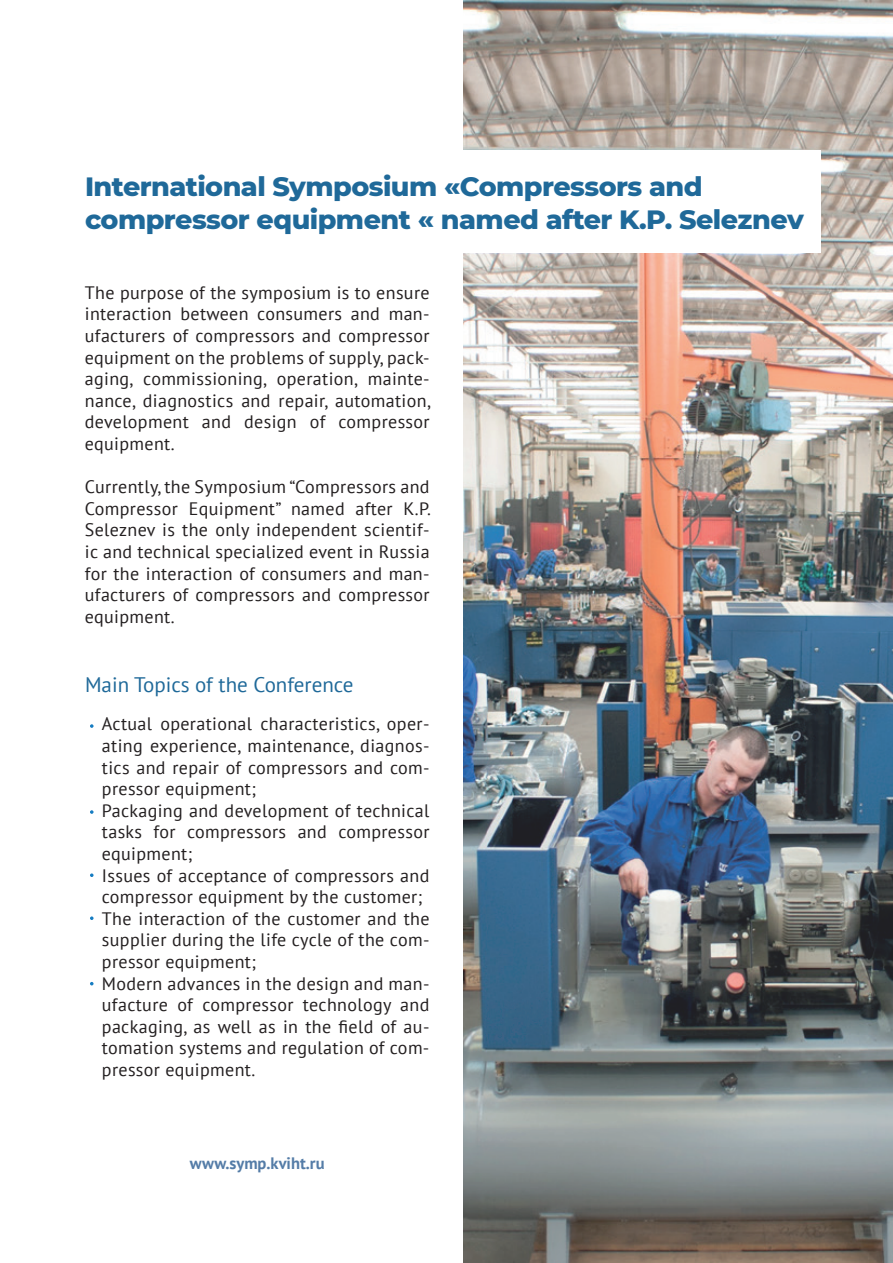
<style>
.page{position:relative;width:893px;height:1263px;background:#fff}
.page>*{position:absolute;margin:0;border:0;box-sizing:border-box;transform-origin:0 0}
.t1{font:800 27px/32.4px "Montserrat";letter-spacing:-.02em;color:#1f6999}
.t2{font:21px "PT Sans";color:#1f6999}
.t3{font:18px/21.6px "PT Sans";letter-spacing:.02em;color:#231f20;text-align:justify}
.t4{font:700 16.5px "PT Sans";color:#547ca7}
</style>
<div class="page">
<svg style="left:90px;top:724px;width:4px;height:4px"></svg>
<svg style="left:90px;top:810px;width:4px;height:4px"></svg>
<svg style="left:90px;top:873px;width:4px;height:4px"></svg>
<svg style="left:90px;top:916px;width:4px;height:4px"></svg>
<svg style="left:90px;top:982px;width:4px;height:3px"></svg>
<img style="left:463px;top:0;width:430px;height:1263px">
<div style="left:85px;top:151px;width:736px;height:102px;background:#fff"></div>
<h1 class="t1" style="left:85px;top:169px;width:720px">International Symposium «Compressors and compressor equipment « named after K.P. Seleznev</h1>
<p class="t3" style="left:85px;top:281px;width:348px">The purpose of the symposium is to ensure interaction between consumers and man&shy;ufacturers of compressors and compressor equipment on the problems of supply, pack&shy;aging, commissioning, operation, mainte&shy;nance, diagnostics and repair, automation, development and design of compressor equipment.</p>
<p class="t3" style="left:85px;top:476px;width:348px">Currently, the Symposium “Compressors and Compressor Equipment” named after K.P.<br>Seleznev is the only independent scientif&shy;ic and technical specialized event in Russia for the interaction of consumers and man&shy;ufacturers of compressors and compressor equipment.</p>
<p class="t2" style="left:85px;top:671px;width:270px">Main Topics of the Conference</p>
<p class="t3" style="left:102px;top:713px;width:329px;text-align:left">Actual operational characteristics, oper&shy;ating experience, maintenance, diagnos&shy;tics and repair of compressors and com&shy;pressor equipment;<br>Packaging and development of technical tasks for compressors and compressor equipment;<br>Issues of acceptance of compressors and compressor equipment by the customer; The interaction of the customer and the supplier during the life cycle of the com&shy;pressor equipment;<br>Modern advances in the design and man&shy;ufacture of compressor technology and packaging, as well as in the field of au&shy;tomation systems and regulation of com&shy;pressor equipment.</p>
<p class="t4" style="left:190px;top:1153px;width:136px">www.symp.kviht.ru</p>
</div>
